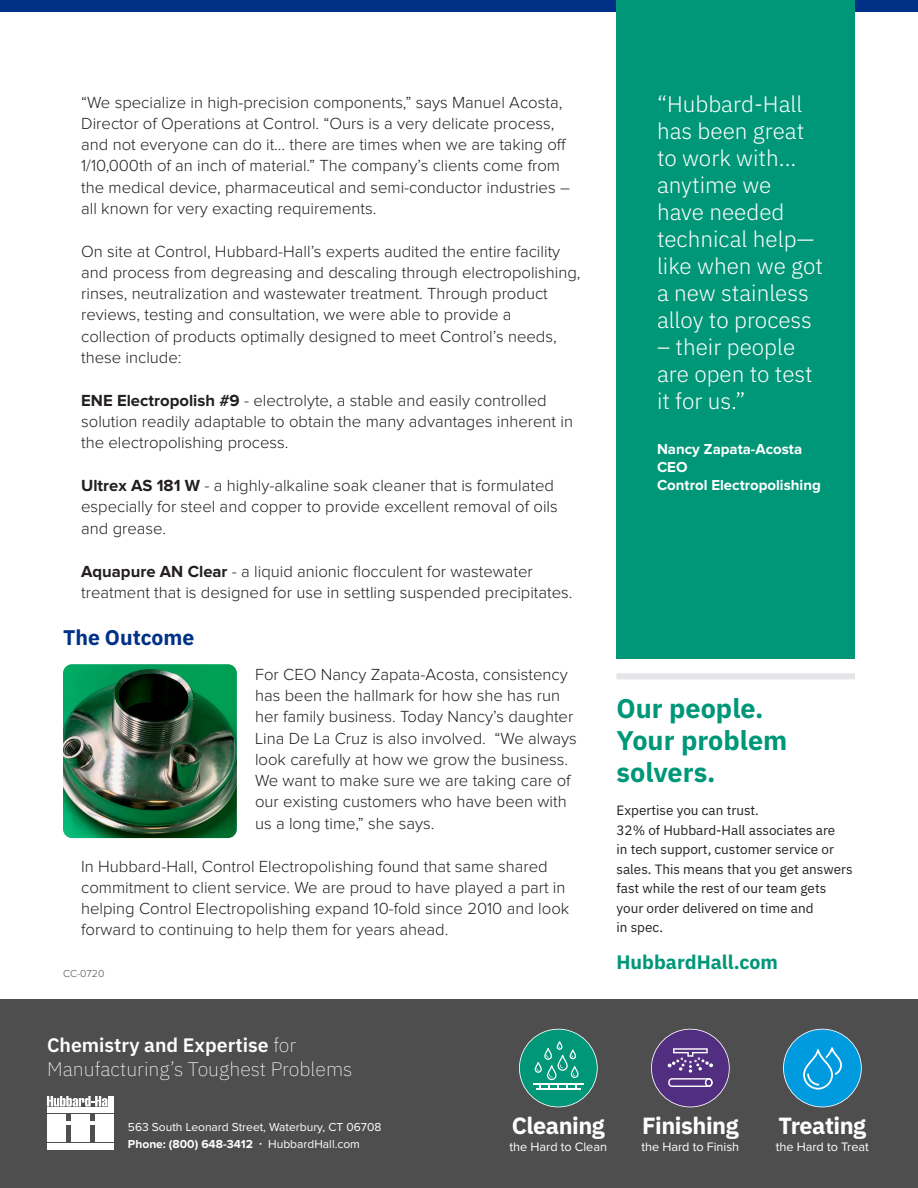
<style>
.page{position:relative;width:918px;height:1188px;background:#fff}
.page>*{position:absolute;margin:0;border:0;box-sizing:border-box;transform-origin:0 0}
.t1{font:700 27px/32.4px "IBM Plex Sans";color:#009778}
.t2{font:700 23.4px "IBM Plex Sans";letter-spacing:-.02em;color:#fff}
.Quote_Body_Text{font:300 22.5px/27px "IBM Plex Sans";color:#fff}
.Body_Text_Subhead{font:700 21.15px "IBM Plex Sans";color:#003186}
.t3{font:200 19.5px/23.4px "IBM Plex Sans";color:#fff}
.t4{font:700 19.5px "IBM Plex Sans";color:#009778}
.Body_Text_Paragraph{font:300 16.65px/21.1px "Proxima Nova";color:#231f20}
.Quote_Name{font:700 15px/18px "Proxima Nova";color:#fff}
.t5{font:13.5px/19.5px "IBM Plex Sans";color:#231f20}
.t6{font:12.75px "Proxima Nova";letter-spacing:-.005em;color:#fff}
.t7{font:12px "Proxima Nova";color:#fff}
.t8{font:700 12px "Proxima Nova";color:#fff}
.t9{font:300 10.5px "Proxima Nova";color:#4e4e4e}
.s1{font-weight:700}
.s2{font-weight:600}
.s3{font-weight:400}
</style>
<div class="page">
<div style="left:0;top:999px;width:918px;height:189px;background:#4e4e4e"></div>
<div style="left:0;top:0;width:918px;height:12px;background:#003186"></div>
<div style="left:616px;top:0;width:239px;height:659px;background:#009778"></div>
<div style="left:47px;top:1114px;width:19px;height:27px;background:#fff"></div>
<div style="left:95px;top:1114px;width:19px;height:27px;background:#fff"></div>
<div style="left:71px;top:1114px;width:19px;height:27px;background:#fff"></div>
<hr style="left:60px;top:1121px;width:39px;height:4px;background:#fff">
<div style="left:47px;top:1108px;width:67px;height:5px;background:#fff"></div>
<svg style="left:47px;top:1096px;width:66px;height:11px"></svg>
<div style="left:47px;top:1143px;width:67px;height:7px;background:#fff"></div>
<svg style="left:783px;top:1029px;width:79px;height:78px"></svg>
<svg style="left:651px;top:1029px;width:79px;height:78px"></svg>
<svg style="left:519px;top:1029px;width:79px;height:78px"></svg>
<div style="left:616px;top:673px;width:239px;height:6px;background:#e5e5e9"></div>
<img style="left:63px;top:664px;width:174px;height:174px">
<p class="Body_Text_Paragraph" style="left:81px;top:92px;width:490px">“We specialize in high-precision components,” says Manuel Acosta, Director of Operations at Control. “Ours is a very delicate process, and not everyone can do it… there are times when we are taking off 1/10,000th of an inch of material.” The company’s clients come from the medical device, pharmaceutical and semi-conductor industries – all known for very exacting requirements.</p>
<p class="Body_Text_Paragraph" style="left:81px;top:241px;width:501px">On site at Control, Hubbard-Hall’s experts audited the entire facility and process from degreasing and descaling through electropolishing, rinses, neutralization and wastewater treatment. Through product reviews, testing and consultation, we were able to provide a collection of products optimally designed to meet Control’s needs, these include:</p>
<p class="Body_Text_Paragraph" style="left:81px;top:390px;width:493px"><span class="s1">ENE Electropolish #9</span> - electrolyte, a stable and easily controlled solution readily adaptable to obtain the many advantages inherent in the electropolishing process.</p>
<p class="Body_Text_Paragraph" style="left:81px;top:476px;width:478px"><span class="s1">Ultrex AS 181 W</span> - a highly-alkaline soak cleaner that is formulated especially for steel and copper to provide excellent removal of oils and grease.</p>
<p class="Body_Text_Paragraph" style="left:81px;top:561px;width:493px"><span class="s1">Aquapure AN Clear</span> - a liquid anionic flocculent for wastewater treatment that is designed for use in settling suspended precipitates.</p>
<p class="Body_Text_Subhead" style="left:63px;top:621px;width:133px">The Outcome</p>
<p class="Body_Text_Paragraph" style="left:255px;top:665px;width:323px">For CEO Nancy Zapata-Acosta, consistency has been the hallmark for how she has run her family business. Today Nancy’s daughter Lina De La Cruz is also involved. “We always look carefully at how we grow the business.<br>We want to make sure we are taking care of our existing customers who have been with us a long time,” she says.</p>
<p class="Body_Text_Paragraph" style="left:81px;top:856px;width:490px">In Hubbard-Hall, Control Electropolishing found that same shared commitment to client service. We are proud to have played a part in helping Control Electropolishing expand 10-fold since 2010 and look forward to continuing to help them for years ahead.</p>
<p class="t9" style="left:63px;top:969px;width:43px">CC-0720</p>
<p class="Quote_Body_Text" style="left:657px;top:89px;width:168px">“Hubbard-Hall has been great to work with... anytime we have needed technical help— like when we got a new stainless alloy to process</p>
<p class="Quote_Body_Text" style="left:657px;top:332px;width:157px">– their people are open to test it for us.”</p>
<p class="Quote_Name" style="left:657px;top:441px;width:147px">Nancy Zapata-Acosta</p>
<p class="Quote_Name" style="left:657px;top:459px;width:165px">CEO<br>Control Electropolishing</p>
<h1 class="t1" style="left:616px;top:690px;width:172px">Our people.<br>Your problem solvers.</h1>
<p class="t5" style="left:616px;top:800px;width:238px">Expertise you can trust.<br>32% of Hubbard-Hall associates are<br>in tech support, customer service or sales. This means that you get answers fast while the rest of our team gets your order delivered on time and<br>in spec.</p>
<p class="t4" style="left:616px;top:947px;width:163px">HubbardHall.com</p>
<p class="t3" style="left:47px;top:1032px;width:307px"><span class="s2">Chemistry and Expertise</span> for<br>Manufacturing’s Toughest Problems</p>
<p class="t7" style="left:128px;top:1122px;width:255px">563 South Leonard Street, Waterbury, CT 06708</p>
<h2 class="t2" style="left:512px;top:1107px;width:95px">Cleaning</h2>
<p class="t8" style="left:128px;top:1139px;width:233px">Phone: (800) 648-3412 · <span class="s3">HubbardHall.com</span></p>
<p class="t6" style="left:510px;top:1140px;width:99px">the Hard to Clean</p>
<h2 class="t2" style="left:642px;top:1107px;width:98px">Finishing</h2>
<p class="t6" style="left:642px;top:1140px;width:99px">the Hard to Finish</p>
<h2 class="t2" style="left:779px;top:1107px;width:89px">Treating</h2>
<p class="t6" style="left:776px;top:1140px;width:95px">the Hard to Treat</p>
</div>
